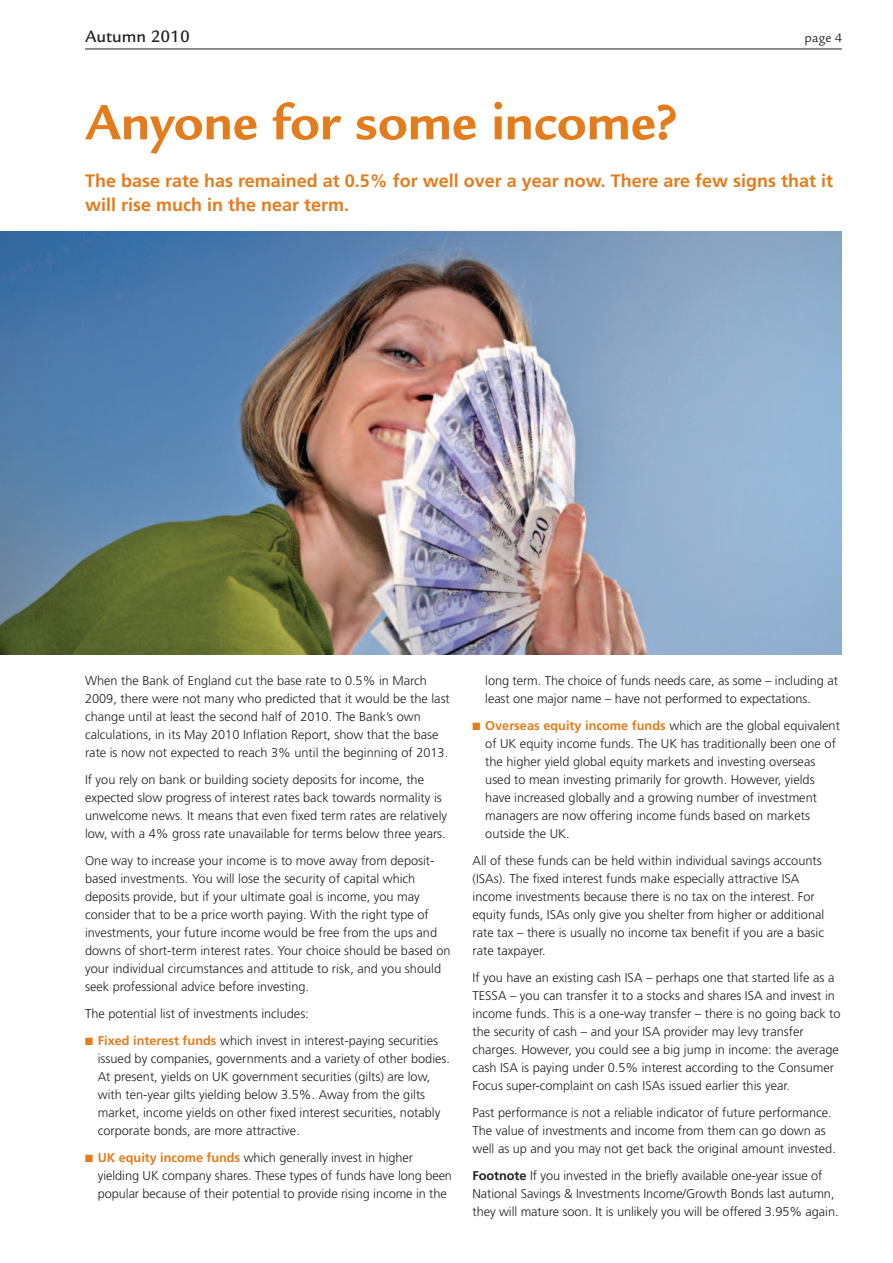
<style>
.page{position:relative;width:893px;height:1263px;background:#fff}
.page>*{position:absolute;margin:0;border:0;box-sizing:border-box;transform-origin:0 0}
.t1{font:700 54px "Legacy Sans";color:#e37c1c}
.t2{font:700 18px/24px "Frutiger LT";color:#e37c1c}
.t3{font:500 18px "Legacy Sans";color:#231f20}
.t4{font:13.5px "Legacy Sans";color:#231f20}
.t5{font:300 12.75px/18px "Frutiger LT";color:#231f20}
.s1{color:#e37c1c}
.s2{font-weight:700;color:#e37c1c}
.s3{font-weight:700}
</style>
<div class="page">
<hr style="left:85px;top:49px;width:757px;height:1px;background:#231f20">
<img style="left:0;top:231px;width:842px;height:424px">
<h2 class="t3" style="left:85px;top:30px;width:106px">Autumn 2010</h2>
<p class="t4" style="left:805px;top:33px;width:39px">page 4</p>
<h1 class="t1" style="left:85px;top:102px;width:594px">Anyone for some income?</h1>
<h2 class="t2" style="left:85px;top:170px;width:750px">The base rate has remained at 0.5% for well over a year now. There are few signs that it will rise much in the near term.</h2>
<p class="t5" style="left:85px;top:672px;width:366px">When the Bank of England cut the base rate to 0.5% in March 2009, there were not many who predicted that it would be the last change until at least the second half of 2010. The Bank’s own calculations, in its May 2010 Inflation Report, show that the base rate is now not expected to reach 3% until the beginning of 2013.</p>
<p class="t5" style="left:85px;top:771px;width:364px">If you rely on bank or building society deposits for income, the expected slow progress of interest rates back towards normality is unwelcome news. It means that even fixed term rates are relatively low, with a 4% gross rate unavailable for terms below three years.</p>
<p class="t5" style="left:85px;top:852px;width:367px">One way to increase your income is to move away from deposit&shy;based investments. You will lose the security of capital which deposits provide, but if your ultimate goal is income, you may consider that to be a price worth paying. With the right type of investments, your future income would be free from the ups and downs of short-term interest rates. Your choice should be based on your individual circumstances and attitude to risk, and you should seek professional advice before investing.</p>
<p class="t5" style="left:85px;top:1005px;width:225px">The potential list of investments includes:</p>
<p class="t5" style="left:98px;top:1032px;width:354px;text-indent:-13px"><span class="s1">■</span> <span class="s2">Fixed interest funds</span> which invest in interest-paying securities issued by companies, governments and a variety of other bodies.<br>At present, yields on UK government securities (gilts) are low, with ten-year gilts yielding below 3.5%. Away from the gilts market, income yields on other fixed interest securities, notably corporate bonds, are more attractive.</p>
<p class="t5" style="left:98px;top:1149px;width:356px;text-indent:-13px"><span class="s1">■</span> <span class="s2">UK equity income funds</span> which generally invest in higher yielding UK company shares. These types of funds have long been popular because of their potential to provide rising income in the</p>
<p class="t5" style="left:485px;top:672px;width:354px">long term. The choice of funds needs care, as some – including at least one major name – have not performed to expectations.</p>
<p class="t5" style="left:485px;top:717px;width:356px;text-indent:-13px"><span class="s1">■</span> <span class="s2">Overseas equity income funds</span> which are the global equivalent of UK equity income funds. The UK has traditionally been one of the higher yield global equity markets and investing overseas used to mean investing primarily for growth. However, yields have increased globally and a growing number of investment managers are now offering income funds based on markets outside the UK.</p>
<p class="t5" style="left:472px;top:852px;width:353px">All of these funds can be held within individual savings accounts (ISAs). The fixed interest funds make especially attractive ISA income investments because there is no tax on the interest. For equity funds, ISAs only give you shelter from higher or additional rate tax – there is usually no income tax benefit if you are a basic rate taxpayer.</p>
<p class="t5" style="left:472px;top:969px;width:370px">If you have an existing cash ISA – perhaps one that started life as a TESSA – you can transfer it to a stocks and shares ISA and invest in income funds. This is a one-way transfer – there is no going back to the security of cash – and your ISA provider may levy transfer charges. However, you could see a big jump in income: the average cash ISA is paying under 0.5% interest according to the Consumer Focus super-complaint on cash ISAs issued earlier this year.</p>
<p class="t5" style="left:472px;top:1104px;width:365px">Past performance is not a reliable indicator of future performance.<br>The value of investments and income from them can go down as well as up and you may not get back the original amount invested.</p>
<p class="t5" style="left:472px;top:1167px;width:368px"><span class="s3">Footnote</span> If you invested in the briefly available one-year issue of<br>National Savings &amp; Investments Income/Growth Bonds last autumn, they will mature soon. It is unlikely you will be offered 3.95% again.</p>
</div>
